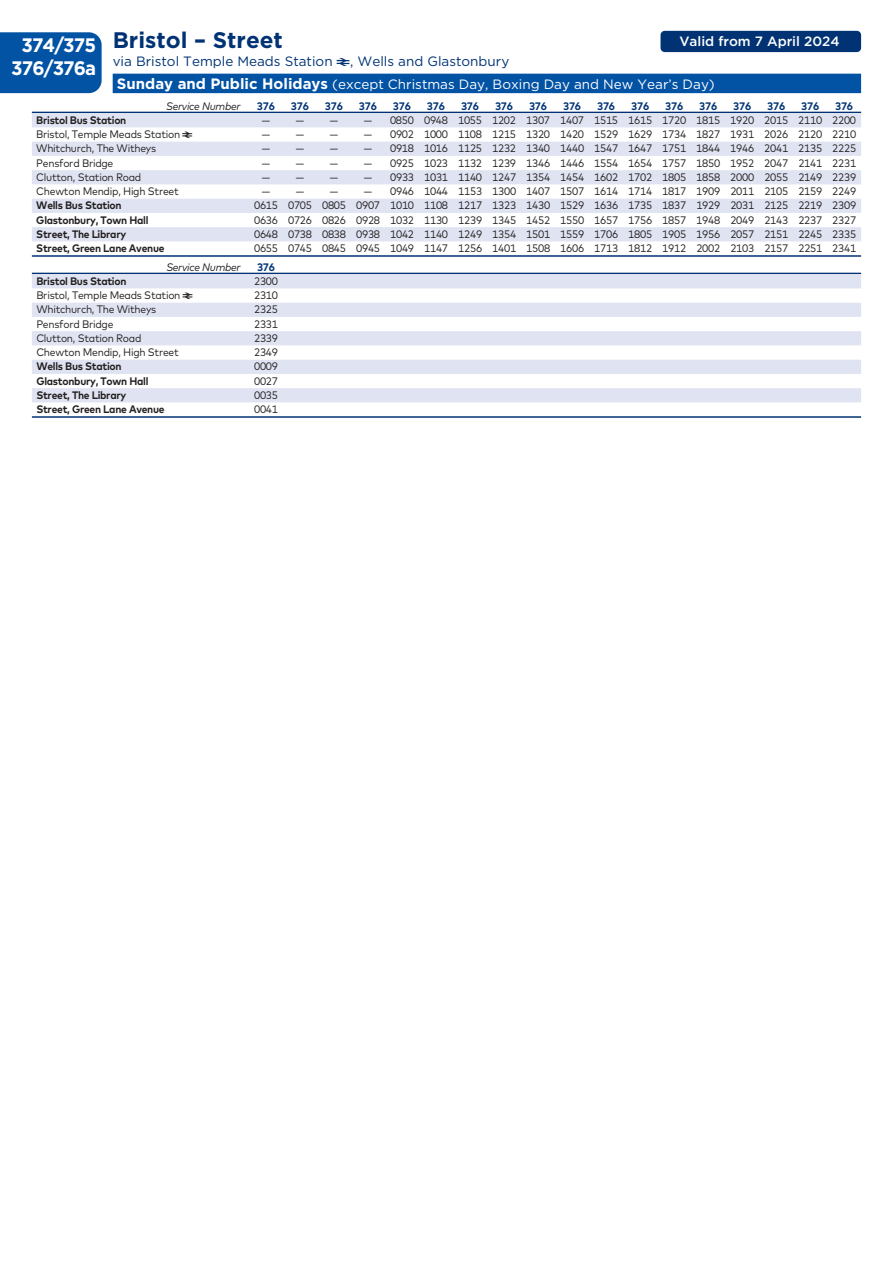
<style>
.page{position:relative;width:893px;height:1263px;background:#fff}
.page>*{position:absolute;margin:0;border:0;box-sizing:border-box;transform-origin:0 0}
.t1{font:700 22.5px "Gotham";color:#013374}
.t2{font:700 19.5px/23.4px "Gotham";letter-spacing:-.05em;color:#fff;text-align:center;scale:.95 1}
.t3{font:13.5px/23px "Gotham";color:#013374}
.t4{font:500 13.5px "Gotham";color:#fff}
.t5{font:10.8px "Mark OT";letter-spacing:-.025em;color:#231f20;scale:.95 1}
.t6{font:700 10.8px "Mark OT";letter-spacing:-.025em;color:#231f20;scale:.95 1}
.t7{font:700 10.8px "Mark OT";letter-spacing:-.025em;color:#013374;scale:.95 1}
.t8{font:italic 10.8px "Mark OT";letter-spacing:-.025em;color:#231f20;scale:.95 1}
.s1{font-family:"Timetable"}
.s2{font-weight:700;font-size:15px;color:#fff}
.s3{color:#fff}
</style>
<div class="page">
<div style="left:113px;top:74px;width:748px;height:19px;background:#0353a5"></div>
<hr style="left:32px;top:112px;width:829px;height:1px;background:#013374">
<div style="left:32px;top:113px;width:829px;height:14px;background:#e0e4f2"></div>
<div style="left:32px;top:142px;width:829px;height:14px;background:#e0e4f2"></div>
<div style="left:32px;top:170px;width:829px;height:14px;background:#e0e4f2"></div>
<div style="left:32px;top:199px;width:829px;height:14px;background:#e0e4f2"></div>
<div style="left:32px;top:227px;width:829px;height:14px;background:#e0e4f2"></div>
<hr style="left:32px;top:255px;width:829px;height:2px;background:#013374">
<hr style="left:32px;top:273px;width:829px;height:1px;background:#013374">
<div style="left:32px;top:274px;width:829px;height:14px;background:#e0e4f2"></div>
<div style="left:32px;top:303px;width:829px;height:14px;background:#e0e4f2"></div>
<div style="left:32px;top:331px;width:829px;height:14px;background:#e0e4f2"></div>
<div style="left:32px;top:360px;width:829px;height:14px;background:#e0e4f2"></div>
<div style="left:32px;top:388px;width:829px;height:14px;background:#e0e4f2"></div>
<hr style="left:32px;top:416px;width:829px;height:2px;background:#013374">
<div style="left:0;top:32px;width:102px;height:61px;background:#0353a5"></div>
<div style="left:660px;top:31px;width:201px;height:21px;background:#013374;border-radius:4px"></div>
<h1 class="t1" style="left:113px;top:25px;width:172px">Bristol – Street</h1>
<p class="t3" style="left:117px;top:49px;width:599px;text-indent:-4px">via Bristol Temple Meads Station <span class="s1">a</span>, Wells and Glastonbury<br><span class="s2">Sunday and Public Holidays</span> <span class="s3">(except Christmas Day, Boxing Day and New Year’s Day)</span></p>
<p class="t8" style="left:166px;top:99px;width:80px">Service Number</p>
<p class="t7" style="left:257px;top:99px;width:21px">376</p>
<p class="t7" style="left:291px;top:99px;width:21px">376</p>
<p class="t7" style="left:325px;top:99px;width:21px">376</p>
<p class="t7" style="left:359px;top:99px;width:21px">376</p>
<p class="t7" style="left:393px;top:99px;width:21px">376</p>
<p class="t7" style="left:427px;top:99px;width:21px">376</p>
<p class="t7" style="left:461px;top:99px;width:21px">376</p>
<p class="t7" style="left:495px;top:99px;width:21px">376</p>
<p class="t7" style="left:529px;top:99px;width:21px">376</p>
<p class="t7" style="left:563px;top:99px;width:21px">376</p>
<p class="t7" style="left:597px;top:99px;width:21px">376</p>
<p class="t7" style="left:631px;top:99px;width:21px">376</p>
<p class="t7" style="left:665px;top:99px;width:21px">376</p>
<p class="t7" style="left:699px;top:99px;width:21px">376</p>
<p class="t7" style="left:733px;top:99px;width:21px">376</p>
<p class="t7" style="left:767px;top:99px;width:21px">376</p>
<p class="t7" style="left:801px;top:99px;width:21px">376</p>
<p class="t7" style="left:835px;top:99px;width:21px">376</p>
<p class="t6" style="left:36px;top:113px;width:96px">Bristol Bus Station</p>
<p class="t5" style="left:262px;top:113px;width:46px">— —</p>
<p class="t5" style="left:330px;top:113px;width:46px">— —</p>
<p class="t5" style="left:390px;top:113px;width:492px">0850 0948 1055 1202 1307 1407 1515 1615 1720 1815 1920 2015 2110 2200</p>
<p class="t5" style="left:36px;top:128px;width:166px">Bristol, Temple Meads Station <span class="s1">a</span></p>
<p class="t5" style="left:262px;top:128px;width:46px">— —</p>
<p class="t5" style="left:330px;top:128px;width:46px">— —</p>
<p class="t5" style="left:390px;top:128px;width:492px">0902 1000 1108 1215 1320 1420 1529 1629 1734 1827 1931 2026 2120 2210</p>
<p class="t5" style="left:36px;top:142px;width:128px">Whitchurch, The Witheys</p>
<p class="t5" style="left:262px;top:142px;width:46px">— —</p>
<p class="t5" style="left:330px;top:142px;width:46px">— —</p>
<p class="t5" style="left:390px;top:142px;width:492px">0918 1016 1125 1232 1340 1440 1547 1647 1751 1844 1946 2041 2135 2225</p>
<p class="t5" style="left:36px;top:156px;width:83px">Pensford Bridge</p>
<p class="t5" style="left:262px;top:156px;width:46px">— —</p>
<p class="t5" style="left:330px;top:156px;width:46px">— —</p>
<p class="t5" style="left:390px;top:156px;width:492px">0925 1023 1132 1239 1346 1446 1554 1654 1757 1850 1952 2047 2141 2231</p>
<p class="t5" style="left:36px;top:170px;width:112px">Clutton, Station Road</p>
<p class="t5" style="left:262px;top:170px;width:46px">— —</p>
<p class="t5" style="left:330px;top:170px;width:46px">— —</p>
<p class="t5" style="left:390px;top:170px;width:492px">0933 1031 1140 1247 1354 1454 1602 1702 1805 1858 2000 2055 2149 2239</p>
<p class="t5" style="left:36px;top:185px;width:151px">Chewton Mendip, High Street</p>
<p class="t5" style="left:262px;top:185px;width:46px">— —</p>
<p class="t5" style="left:330px;top:185px;width:46px">— —</p>
<p class="t5" style="left:390px;top:185px;width:492px">0946 1044 1153 1300 1407 1507 1614 1714 1817 1909 2011 2105 2159 2249</p>
<p class="t6" style="left:36px;top:198px;width:91px">Wells Bus Station</p>
<p class="t5" style="left:254px;top:199px;width:635px">0615 0705 0805 0907 1010 1108 1217 1323 1430 1529 1636 1735 1837 1929 2031 2125 2219 2309</p>
<p class="t6" style="left:36px;top:213px;width:119px">Glastonbury, Town Hall</p>
<p class="t5" style="left:254px;top:213px;width:635px">0636 0726 0826 0928 1032 1130 1239 1345 1452 1550 1657 1756 1857 1948 2049 2143 2237 2327</p>
<p class="t6" style="left:36px;top:227px;width:96px">Street, The Library</p>
<p class="t5" style="left:254px;top:227px;width:635px">0648 0738 0838 0938 1042 1140 1249 1354 1501 1559 1706 1805 1905 1956 2057 2151 2245 2335</p>
<p class="t6" style="left:36px;top:241px;width:137px">Street, Green Lane Avenue</p>
<p class="t5" style="left:254px;top:242px;width:635px">0655 0745 0845 0945 1049 1147 1256 1401 1508 1606 1713 1812 1912 2002 2103 2157 2251 2341</p>
<p class="t8" style="left:166px;top:260px;width:80px">Service Number</p>
<p class="t7" style="left:257px;top:260px;width:21px">376</p>
<p class="t6" style="left:36px;top:274px;width:96px">Bristol Bus Station</p>
<p class="t5" style="left:254px;top:274px;width:27px">2300</p>
<p class="t5" style="left:36px;top:289px;width:166px">Bristol, Temple Meads Station <span class="s1">a</span></p>
<p class="t5" style="left:254px;top:289px;width:27px">2310</p>
<p class="t5" style="left:36px;top:303px;width:128px">Whitchurch, The Witheys</p>
<p class="t5" style="left:254px;top:303px;width:27px">2325</p>
<p class="t5" style="left:36px;top:317px;width:83px">Pensford Bridge</p>
<p class="t5" style="left:254px;top:317px;width:27px">2331</p>
<p class="t5" style="left:36px;top:331px;width:112px">Clutton, Station Road</p>
<p class="t5" style="left:254px;top:331px;width:27px">2339</p>
<p class="t5" style="left:36px;top:346px;width:151px">Chewton Mendip, High Street</p>
<p class="t5" style="left:254px;top:346px;width:27px">2349</p>
<p class="t6" style="left:36px;top:359px;width:91px">Wells Bus Station</p>
<p class="t5" style="left:254px;top:360px;width:27px">0009</p>
<p class="t6" style="left:36px;top:374px;width:119px">Glastonbury, Town Hall</p>
<p class="t5" style="left:254px;top:374px;width:27px">0027</p>
<p class="t6" style="left:36px;top:388px;width:96px">Street, The Library</p>
<p class="t5" style="left:254px;top:388px;width:27px">0035</p>
<p class="t6" style="left:36px;top:402px;width:137px">Street, Green Lane Avenue</p>
<p class="t5" style="left:254px;top:402px;width:27px">0041</p>
<h2 class="t2" style="left:11px;top:33px;width:91px">374/375<br>376/376a</h2>
<p class="t4" style="left:679px;top:33px;width:162px">Valid from 7 April 2024</p>
</div>
